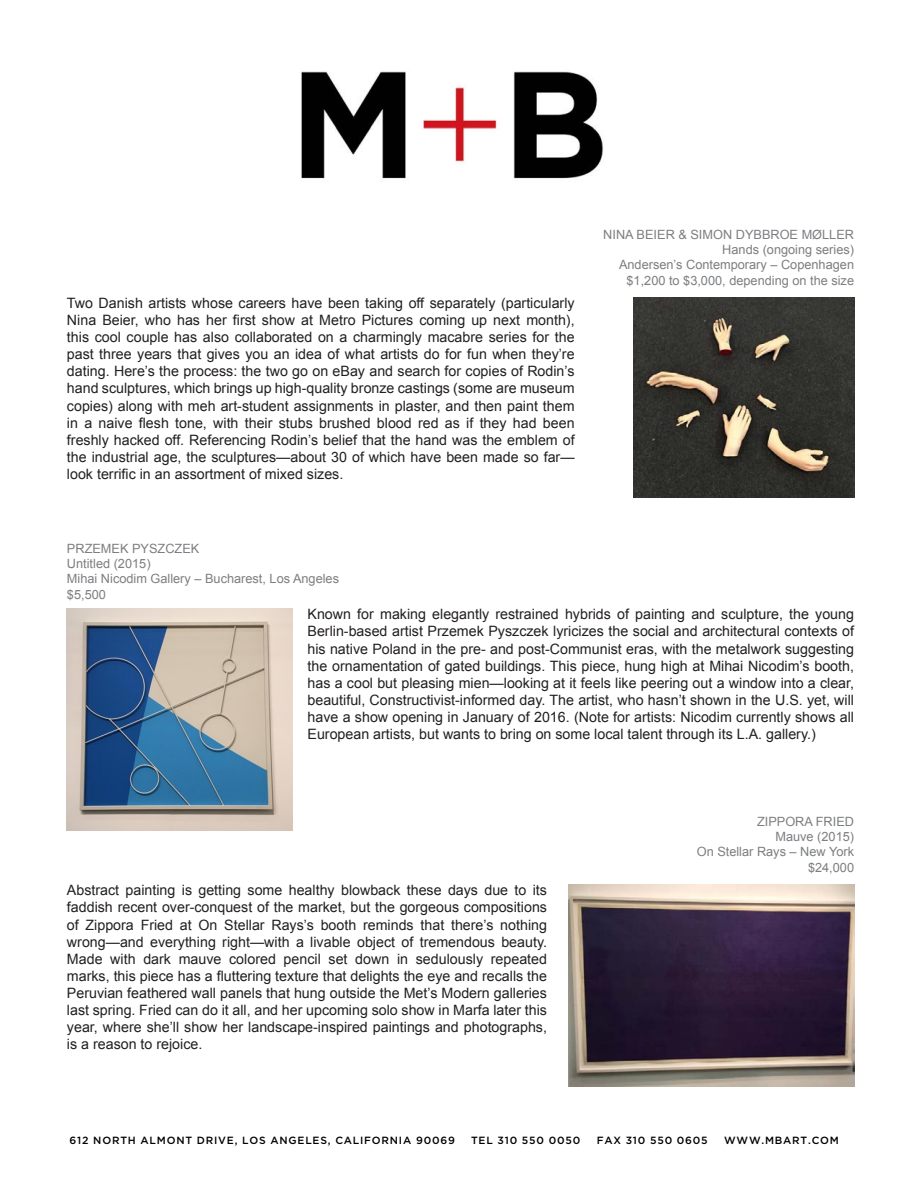
<style>
.page{position:relative;width:918px;height:1188px;background:#fff}
.page>*{position:absolute;margin:0;border:0;box-sizing:border-box;transform-origin:0 0}
.t1{font:14.25px/17.1px "Arial";color:#231f20;text-align:justify}
.t2{font:12.75px/15.3px "Arial";color:#7c7e81;text-align:right}
.t3{font:500 10.5px "Gotham";letter-spacing:.075em;color:#000}
</style>
<div class="page">
<img style="left:301px;top:71px;width:302px;height:108px">
<img style="left:634px;top:298px;width:220px;height:199px">
<img style="left:67px;top:608px;width:225px;height:223px">
<img style="left:569px;top:885px;width:285px;height:201px">
<p class="t1" style="left:67px;top:295px;width:509px">Two Danish artists whose careers have been taking off separately (particularly Nina Beier, who has her first show at Metro Pictures coming up next month), this cool couple has also collaborated on a charmingly macabre series for the past three years that gives you an idea of what artists do for fun when they’re dating. Here’s the process: the two go on eBay and search for copies of Rodin’s hand sculptures, which brings up high-quality bronze castings (some are museum copies) along with meh art-student assignments in plaster, and then paint them in a naive flesh tone, with their stubs brushed blood red as if they had been freshly hacked off. Referencing Rodin’s belief that the hand was the emblem of the industrial age, the sculptures—about 30 of which have been made so far— look terrific in an assortment of mixed sizes.</p>
<p class="t2" style="left:67px;top:541px;width:274px;text-align:left">PRZEMEK PYSZCZEK<br>Untitled (2015)<br>Mihai Nicodim Gallery – Bucharest, Los Angeles $5,500</p>
<p class="t2" style="left:603px;top:227px;width:252px">NINA BEIER &amp; SIMON DYBBROE MØLLER Hands (ongoing series)<br>Andersen’s Contemporary – Copenhagen $1,200 to $3,000, depending on the size</p>
<p class="t1" style="left:308px;top:606px;width:548px">Known for making elegantly restrained hybrids of painting and sculpture, the young Berlin-based artist Przemek Pyszczek lyricizes the social and architectural contexts of his native Poland in the pre- and post-Communist eras, with the metalwork suggesting the ornamentation of gated buildings. This piece, hung high at Mihai Nicodim’s booth, has a cool but pleasing mien—looking at it feels like peering out a window into a clear, beautiful, Constructivist-informed day. The artist, who hasn’t shown in the U.S. yet, will have a show opening in January of 2016. (Note for artists: Nicodim currently shows all European artists, but wants to bring on some local talent through its L.A. gallery.)</p>
<p class="t1" style="left:67px;top:882px;width:482px">Abstract painting is getting some healthy blowback these days due to its faddish recent over-conquest of the market, but the gorgeous compositions of Zippora Fried at On Stellar Rays’s booth reminds that there’s nothing wrong—and everything right—with a livable object of tremendous beauty.<br>Made with dark mauve colored pencil set down in sedulously repeated marks, this piece has a fluttering texture that delights the eye and recalls the Peruvian feathered wall panels that hung outside the Met’s Modern galleries last spring. Fried can do it all, and her upcoming solo show in Marfa later this year, where she’ll show her landscape-inspired paintings and photographs, is a reason to rejoice.</p>
<p class="t2" style="left:697px;top:814px;width:159px">ZIPPORA FRIED<br>Mauve (2015)<br>On Stellar Rays – New York $24,000</p>
<p class="t3" style="left:70px;top:1135px;width:387px">612 NORTH ALMONT DRIVE, LOS ANGELES, CALIFORNIA 90069</p>
<p class="t3" style="left:471px;top:1135px;width:111px">TEL 310 550 0050</p>
<p class="t3" style="left:597px;top:1135px;width:113px">FAX 310 550 0605</p>
<p class="t3" style="left:724px;top:1135px;width:116px">WWW.MBART.COM</p>
</div>
